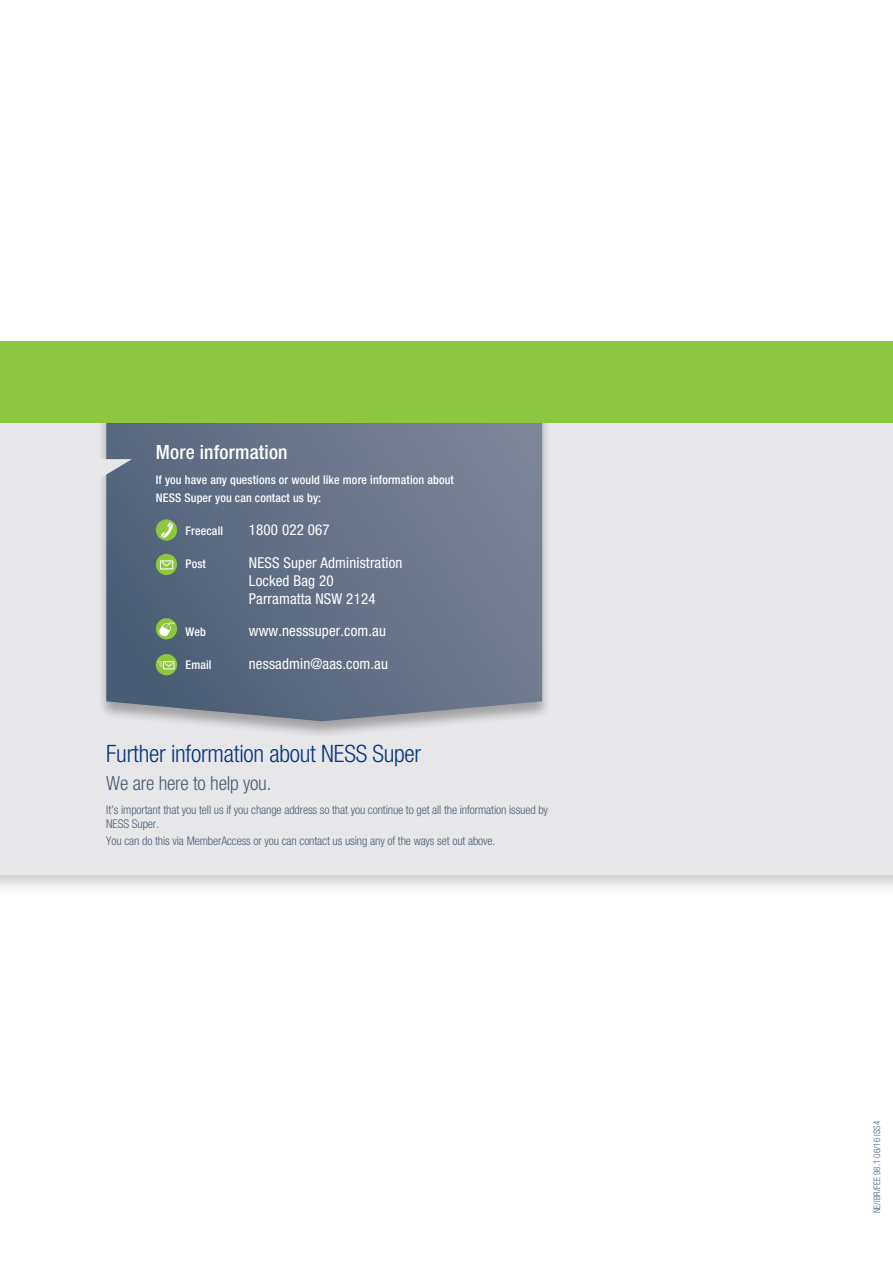
<style>
.page{position:relative;width:893px;height:1263px;background:#fff}
.page>*{position:absolute;margin:0;border:0;box-sizing:border-box;transform-origin:0 0}
.t1{font:300 condensed 24px "Helvetica Neue";letter-spacing:-.01em;color:#06357a}
.t2{font:300 condensed 19.5px "Helvetica Neue";letter-spacing:-.01em;color:#485d74}
.t3{font:500 condensed 19.5px "Helvetica Neue";letter-spacing:.01em;color:#fff}
.t4{font:condensed 15px/18px "Helvetica Neue";letter-spacing:.01em;color:#fff}
.t5{font:300 condensed 12px/13.5px "Helvetica Neue";letter-spacing:-.01em;color:#485d74}
.t6{font:500 condensed 12px/18px "Helvetica Neue";letter-spacing:.01em;color:#fff}
.t7{font:300 condensed 9px "Helvetica Neue";color:#485d74}
</style>
<div class="page">
<div style="left:0;top:410px;width:893px;height:487px;background:#000;opacity:.2"></div>
<div style="left:0;top:416px;width:893px;height:459px;background:#e7e7ea"></div>
<div style="left:97px;top:396px;width:454px;height:343px;background:#000;opacity:.3"></div>
<svg style="left:106px;top:423px;width:436px;height:298px;background:#677387"></svg>
<svg style="left:156px;top:519px;width:21px;height:22px"></svg>
<svg style="left:161px;top:522px;width:14px;height:17px"></svg>
<svg style="left:156px;top:554px;width:21px;height:21px"></svg>
<svg style="left:160px;top:560px;width:13px;height:9px"></svg>
<div style="left:156px;top:618px;width:21px;height:21px;background:#8dc63f;border-radius:50%"></div>
<svg style="left:159px;top:622px;width:16px;height:15px"></svg>
<div style="left:156px;top:654px;width:21px;height:21px;background:#8dc63f;border-radius:50%"></div>
<svg style="left:157px;top:661px;width:18px;height:8px"></svg>
<svg style="left:97px;top:459px;width:35px;height:26px"></svg>
<div style="left:0;top:341px;width:893px;height:82px;background:#8dc63f"></div>
<h2 class="t3" style="left:156px;top:441px;width:133px">More information</h2>
<p class="t6" style="left:156px;top:470px;width:300px">If you have any questions or would like more information about<br>NESS Super you can contact us by:</p>
<p class="t6" style="left:186px;top:521px;width:39px">Freecall</p>
<p class="t4" style="left:249px;top:520px;width:82px">1800 022 067</p>
<p class="t6" style="left:186px;top:554px;width:22px">Post</p>
<p class="t4" style="left:249px;top:553px;width:155px">NESS Super Administration<br>Locked Bag 20<br>Parramatta NSW 2124</p>
<p class="t6" style="left:186px;top:623px;width:22px">Web</p>
<p class="t4" style="left:249px;top:622px;width:139px">www.nesssuper.com.au</p>
<p class="t6" style="left:186px;top:656px;width:28px">Email</p>
<p class="t4" style="left:249px;top:655px;width:141px">nessadmin@aas.com.au</p>
<h1 class="t1" style="left:106px;top:740px;width:316px">Further information about NESS Super</h1>
<h2 class="t2" style="left:106px;top:772px;width:167px">We are here to help you.</h2>
<p class="t5" style="left:106px;top:803px;width:443px">It’s important that you tell us if you change address so that you continue to get all the information issued by<br>NESS Super.</p>
<p class="t5" style="left:106px;top:834px;width:391px">You can do this via MemberAccess or you can contact us using any of the ways set out above.</p>
<p class="t7" style="left:872px;top:1213px;width:94px;rotate:-90deg">NE/IBR/FEE 98.1 06/16 ISS4</p>
</div>
